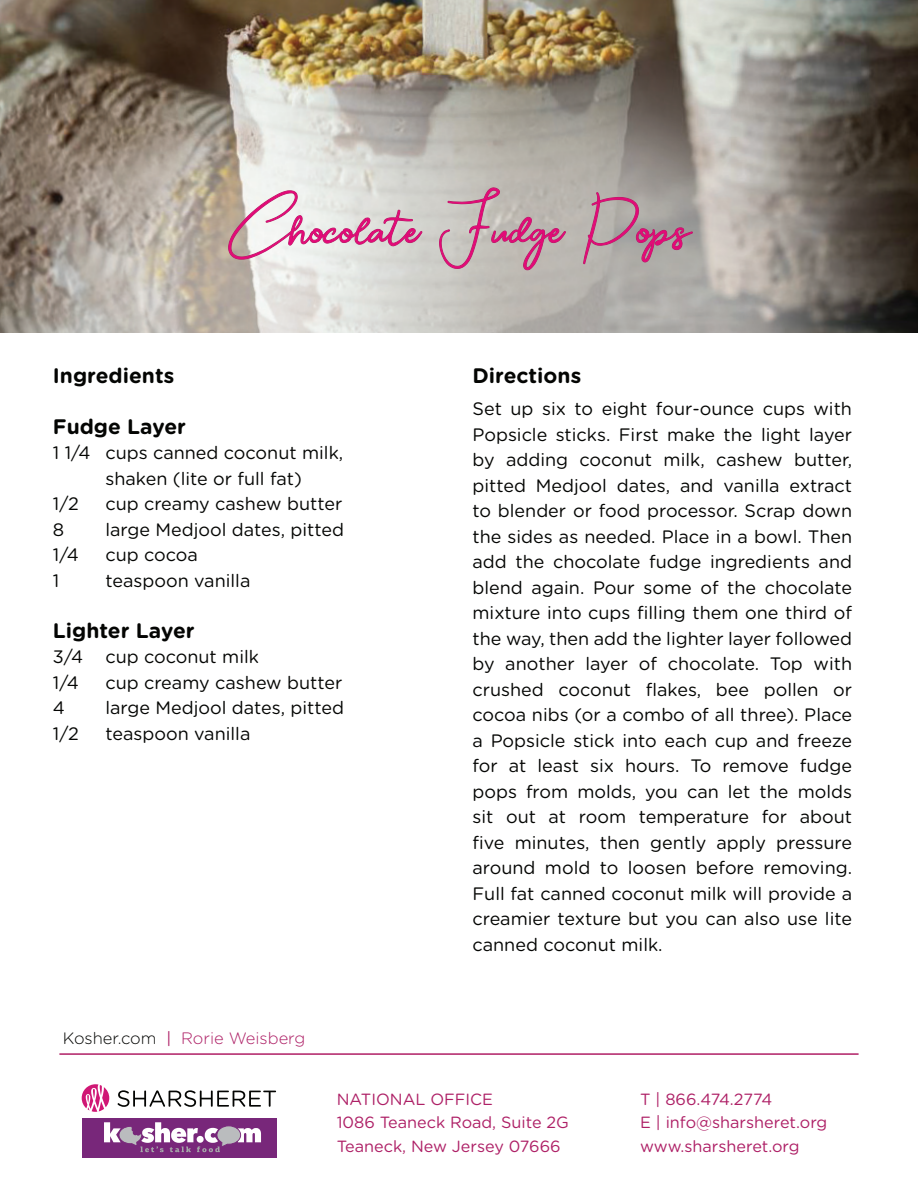
<style>
.page{position:relative;width:918px;height:1188px;background:#fff}
.page>*{position:absolute;margin:0;border:0;box-sizing:border-box;transform-origin:0 0}
.t1{font:65.1px "Mondays";color:#e20a77}
.t2{font:700 21px "Gotham Rounded";color:#040503}
.t3{font:18px/25.5px "Gotham Rounded";color:#040503}
.t4{font:300 16.5px "Gotham Rounded";color:#ae2066}
.t5{font:16.2px/23.4px "Gotham Rounded";color:#ae2066}
.s1{color:#040503}
.s2{font-weight:400;font-size:16.2px}
</style>
<div class="page">
<img style="left:0;top:0;width:918px;height:333px">
<svg style="left:229px;top:190px;width:193px;height:70px"></svg>
<svg style="left:439px;top:187px;width:127px;height:83px"></svg>
<svg style="left:583px;top:193px;width:110px;height:71px"></svg>
<svg style="left:118px;top:1090px;width:158px;height:17px"></svg>
<svg style="left:82px;top:1084px;width:27px;height:28px"></svg>
<div style="left:83px;top:1118px;width:194px;height:40px;background:#78277a"></div>
<svg style="left:104px;top:1122px;width:157px;height:30px"></svg>
<hr style="left:59px;top:1053px;width:800px;height:2px;background:#b01f65">
<h1 class="t1" style="left:226px;top:188px;width:467px">Chocolate Fudge Pops</h1>
<p class="t2" style="left:53px;top:366px;width:123px">Ingredients</p>
<p class="t2" style="left:53px;top:417px;width:135px">Fudge Layer</p>
<p class="t3" style="left:53px;top:441px;width:292px">1 1/4 cups canned coconut milk,</p>
<p class="t3" style="left:105px;top:467px;width:198px">shaken (lite or full fat)</p>
<p class="t3" style="left:53px;top:492px;width:28px">1/2</p>
<p class="t3" style="left:105px;top:492px;width:238px">cup creamy cashew butter</p>
<p class="t3" style="left:53px;top:518px;width:13px">8</p>
<p class="t3" style="left:105px;top:518px;width:240px">large Medjool dates, pitted</p>
<p class="t3" style="left:53px;top:543px;width:27px">1/4</p>
<p class="t3" style="left:105px;top:543px;width:94px">cup cocoa</p>
<p class="t3" style="left:53px;top:569px;width:8px">1</p>
<p class="t3" style="left:105px;top:569px;width:147px">teaspoon vanilla</p>
<p class="t2" style="left:53px;top:621px;width:143px">Lighter Layer</p>
<p class="t3" style="left:53px;top:645px;width:208px">3/4 cup coconut milk<br>1/4</p>
<p class="t3" style="left:105px;top:671px;width:238px">cup creamy cashew butter</p>
<p class="t3" style="left:53px;top:696px;width:14px">4</p>
<p class="t3" style="left:105px;top:696px;width:240px">large Medjool dates, pitted</p>
<p class="t3" style="left:53px;top:722px;width:28px">1/2</p>
<p class="t3" style="left:105px;top:722px;width:147px">teaspoon vanilla</p>
<p class="t4" style="left:63px;top:1031px;width:244px"><span class="s1">Kosher.com</span> <span class="s2">|</span> Rorie Weisberg</p>
<p class="t2" style="left:472px;top:366px;width:110px">Directions</p>
<p class="t3" style="left:473px;top:397px;width:381px;text-align:justify">Set up six to eight four-ounce cups with Popsicle sticks. First make the light layer by adding coconut milk, cashew butter, pitted Medjool dates, and vanilla extract to blender or food processor. Scrap down the sides as needed. Place in a bowl. Then add the chocolate fudge ingredients and blend again. Pour some of the chocolate mixture into cups filling them one third of the way, then add the lighter layer followed by another layer of chocolate. Top with crushed coconut flakes, bee pollen or cocoa nibs (or a combo of all three). Place a Popsicle stick into each cup and freeze for at least six hours. To remove fudge pops from molds, you can let the molds sit out at room temperature for about five minutes, then gently apply pressure around mold to loosen before removing.<br>Full fat canned coconut milk will provide a creamier texture but you can also use lite canned coconut milk.</p>
<p class="t5" style="left:337px;top:1088px;width:234px">NATIONAL OFFICE<br>1086 Teaneck Road, Suite 2G<br>Teaneck, New Jersey 07666</p>
<p class="t5" style="left:640px;top:1088px;width:189px">T | 866.474.2774<br>E | info@sharsheret.org www.sharsheret.org</p>
</div>
